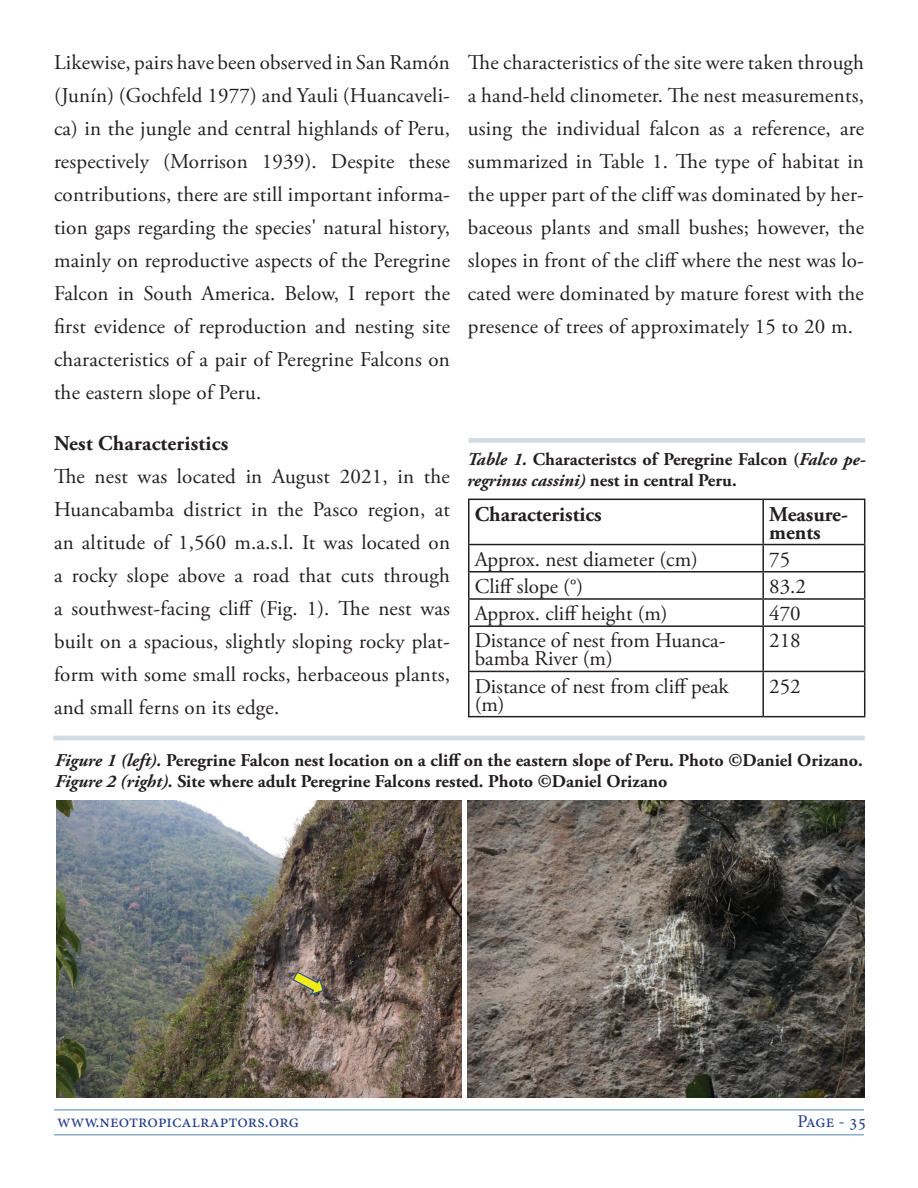
<style>
.page{position:relative;width:918px;height:1188px;background:#fff}
.page>*{position:absolute;margin:0;border:0;box-sizing:border-box;transform-origin:0 0}
.t1{font:21px/33px "Adobe Garamond Pro";letter-spacing:.01em;color:#231f20;text-align:justify}
.t2{font:700 21px/18px "Adobe Garamond Pro";color:#231f20}
.t3{font:700 18px/21px "Adobe Garamond Pro";letter-spacing:.005em;color:#231f20}
.t4{font:18px "Minion Pro";color:#253f8e}
.s1{font-style:italic}
</style>
<div class="page">
<hr style="left:54px;top:1134px;width:810px;height:2px;background:#88aeca">
<hr style="left:54px;top:1109px;width:810px;height:2px;background:#88aeca">
<hr style="left:53px;top:736px;width:812px;height:4px;background:#d0dbe4">
<img style="left:56px;top:800px;width:406px;height:298px">
<svg style="left:294px;top:974px;width:31px;height:22px"></svg>
<img style="left:468px;top:800px;width:396px;height:298px">
<hr style="left:468px;top:499px;width:295px;height:1px;background:#231f20">
<hr style="left:468px;top:500px;width:2px;height:44px;background:#231f20">
<hr style="left:763px;top:499px;width:102px;height:1px;background:#231f20">
<hr style="left:762px;top:500px;width:2px;height:44px;background:#231f20">
<hr style="left:864px;top:500px;width:1px;height:44px;background:#231f20">
<hr style="left:468px;top:544px;width:295px;height:1px;background:#231f20">
<hr style="left:468px;top:545px;width:2px;height:26px;background:#231f20">
<hr style="left:763px;top:544px;width:102px;height:1px;background:#231f20">
<hr style="left:762px;top:545px;width:2px;height:26px;background:#231f20">
<hr style="left:468px;top:571px;width:295px;height:2px;background:#231f20">
<hr style="left:468px;top:573px;width:2px;height:25px;background:#231f20">
<hr style="left:763px;top:571px;width:102px;height:2px;background:#231f20">
<hr style="left:762px;top:573px;width:2px;height:25px;background:#231f20">
<hr style="left:468px;top:598px;width:295px;height:2px;background:#231f20">
<hr style="left:468px;top:600px;width:2px;height:25px;background:#231f20">
<hr style="left:763px;top:598px;width:102px;height:2px;background:#231f20">
<hr style="left:762px;top:600px;width:2px;height:25px;background:#231f20">
<svg style="left:864px;top:545px;width:1px;height:80px"></svg>
<hr style="left:468px;top:625px;width:295px;height:2px;background:#231f20">
<hr style="left:468px;top:627px;width:2px;height:44px;background:#231f20">
<hr style="left:763px;top:625px;width:102px;height:2px;background:#231f20">
<hr style="left:762px;top:627px;width:2px;height:44px;background:#231f20">
<hr style="left:864px;top:627px;width:1px;height:44px;background:#231f20">
<hr style="left:468px;top:671px;width:295px;height:1px;background:#231f20">
<hr style="left:468px;top:672px;width:2px;height:44px;background:#231f20">
<hr style="left:763px;top:671px;width:102px;height:1px;background:#231f20">
<hr style="left:762px;top:672px;width:2px;height:44px;background:#231f20">
<hr style="left:864px;top:672px;width:1px;height:44px;background:#231f20">
<hr style="left:468px;top:716px;width:295px;height:1px;background:#231f20">
<hr style="left:763px;top:716px;width:102px;height:1px;background:#231f20">
<div style="left:469px;top:438px;width:396px;height:5px;background:#d0dbe4"></div>
<p class="t1" style="left:54px;top:47px;width:398px">Likewise, pairs have been observed in San Ramón (Junín) (Gochfeld 1977) and Yauli (Huancaveli&shy;ca) in the jungle and central highlands of Peru, respectively (Morrison 1939). Despite these contributions, there are still important informa&shy;tion gaps regarding the species' natural history, mainly on reproductive aspects of the Peregrine Falcon in South America. Below, I report the first evidence of reproduction and nesting site characteristics of a pair of Peregrine Falcons on the eastern slope of Peru.</p>
<p class="t2" style="left:54px;top:435px;width:176px">Nest Characteristics</p>
<p class="t1" style="left:54px;top:461px;width:398px">The nest was located in August 2021, in the Huancabamba district in the Pasco region, at an altitude of 1,560 m.a.s.l. It was located on a rocky slope above a road that cuts through a southwest-facing cliff (Fig. 1). The nest was built on a spacious, slightly sloping rocky plat&shy;form with some small rocks, herbaceous plants, and small ferns on its edge.</p>
<p class="t1" style="left:468px;top:47px;width:398px">The characteristics of the site were taken through a hand-held clinometer. The nest measurements, using the individual falcon as a reference, are summarized in Table 1. The type of habitat in the upper part of the cliff was dominated by her&shy;baceous plants and small bushes; however, the slopes in front of the cliff where the nest was lo&shy;cated were dominated by mature forest with the presence of trees of approximately 15 to 20 m.</p>
<p class="t3" style="left:467px;top:449px;width:400px"><span class="s1">Table 1.</span> Characteristcs of Peregrine Falcon (<span class="s1">Falco pe&shy;regrinus cassini)</span> nest in central Peru.</p>
<p class="t2" style="left:475px;top:505px;width:129px">Characteristics</p>
<p class="t2" style="left:769px;top:505px;width:80px">Measure&shy;ments</p>
<p class="t1" style="left:475px;top:543px;width:225px">Approx. nest diameter (cm)</p>
<p class="t1" style="left:769px;top:543px;width:22px">75</p>
<p class="t1" style="left:475px;top:571px;width:110px">Cliff slope (°)</p>
<p class="t1" style="left:769px;top:571px;width:38px">83.2</p>
<p class="t1" style="left:475px;top:598px;width:194px">Approx. cliff height (m)</p>
<p class="t1" style="left:769px;top:598px;width:33px">470</p>
<p class="t1" style="left:475px;top:632px;width:252px;line-height:18px">Distance of nest from Huanca&shy;bamba River (m)</p>
<p class="t1" style="left:769px;top:625px;width:33px">218</p>
<p class="t1" style="left:475px;top:678px;width:256px;line-height:18px">Distance of nest from cliff peak (m)</p>
<p class="t1" style="left:769px;top:670px;width:33px">252</p>
<p class="t3" style="left:55px;top:750px;width:809px"><span class="s1">Figure 1 (left).</span> Peregrine Falcon nest location on a cliff on the eastern slope of Peru. Photo ©Daniel Orizano.<br><span class="s1">Figure 2 (right).</span> Site where adult Peregrine Falcons rested. Photo ©Daniel Orizano</p>
<p class="t4" style="left:57px;top:1109px;width:243px">www.neotropicalraptors.org</p>
<p class="t4" style="left:797px;top:1109px;width:71px">Page - 35</p>
</div>
